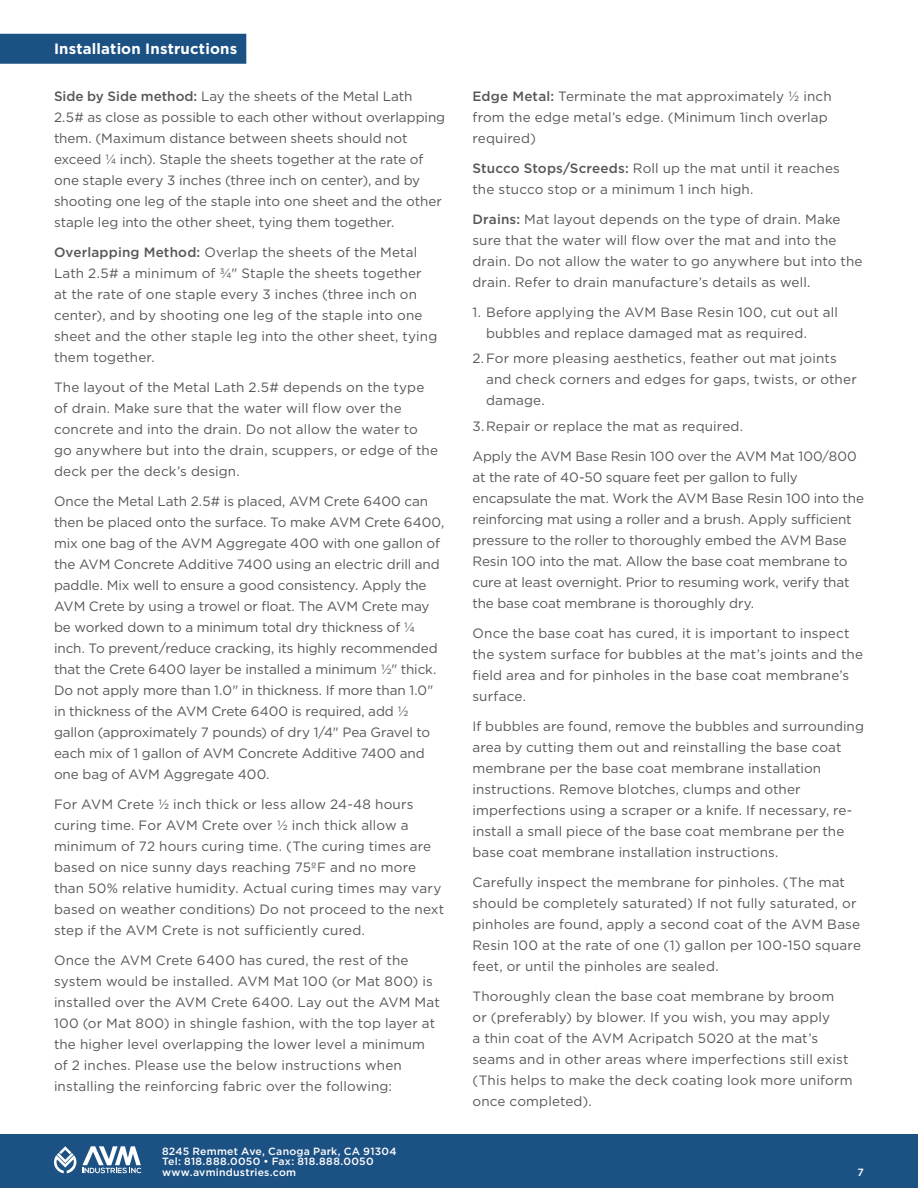
<style>
.page{position:relative;width:918px;height:1188px;background:#fff}
.page>*{position:absolute;margin:0;border:0;box-sizing:border-box;transform-origin:0 0}
.t1{font:700 15px "Gotham";letter-spacing:.01em;color:#fff}
._3_Text{font:13.5px/21px "Gotham";letter-spacing:.005em;color:#575755}
._3_Text_Medium_to_colon{font:13.5px/21px "Gotham";letter-spacing:.005em;color:#575755}
.t2{font:500 10.5px/10.5px "Gotham";letter-spacing:.02em;color:#fff}
.s1{font-weight:500}
</style>
<div class="page">
<div style="left:0;top:34px;width:246px;height:30px;background:#1c5184"></div>
<div style="left:0;top:1134px;width:918px;height:54px;background:#1c5184"></div>
<svg style="left:54px;top:1146px;width:22px;height:27px"></svg>
<svg style="left:82px;top:1146px;width:59px;height:27px"></svg>
<p class="t1" style="left:54px;top:39px;width:185px">Installation Instructions</p>
<p class="_3_Text_Medium_to_colon" style="left:54px;top:85px;width:393px"><span class="s1">Side by Side method:</span> Lay the sheets of the Metal Lath 2.5# as close as possible to each other without overlapping them. (Maximum distance between sheets should not exceed ¼ inch). Staple the sheets together at the rate of one staple every 3 inches (three inch on center), and by shooting one leg of the staple into one sheet and the other staple leg into the other sheet, tying them together.</p>
<p class="_3_Text_Medium_to_colon" style="left:54px;top:241px;width:385px"><span class="s1">Overlapping Method:</span> Overlap the sheets of the Metal Lath 2.5# a minimum of ¾" Staple the sheets together at the rate of one staple every 3 inches (three inch on center), and by shooting one leg of the staple into one sheet and the other staple leg into the other sheet, tying them together.</p>
<p class="_3_Text" style="left:54px;top:376px;width:386px">The layout of the Metal Lath 2.5# depends on the type of drain. Make sure that the water will flow over the concrete and into the drain. Do not allow the water to go anywhere but into the drain, scuppers, or edge of the deck per the deck’s design.</p>
<p class="_3_Text" style="left:54px;top:490px;width:392px">Once the Metal Lath 2.5# is placed, AVM Crete 6400 can then be placed onto the surface. To make AVM Crete 6400, mix one bag of the AVM Aggregate 400 with one gallon of the AVM Concrete Additive 7400 using an electric drill and paddle. Mix well to ensure a good consistency. Apply the AVM Crete by using a trowel or float. The AVM Crete may be worked down to a minimum total dry thickness of ¼ inch. To prevent/reduce cracking, its highly recommended that the Crete 6400 layer be installed a minimum ½" thick.<br>Do not apply more than 1.0" in thickness. If more than 1.0" in thickness of the AVM Crete 6400 is required, add ½ gallon (approximately 7 pounds) of dry 1/4" Pea Gravel to each mix of 1 gallon of AVM Concrete Additive 7400 and one bag of AVM Aggregate 400.</p>
<p class="_3_Text" style="left:54px;top:793px;width:392px">For AVM Crete ½ inch thick or less allow 24-48 hours curing time. For AVM Crete over ½ inch thick allow a minimum of 72 hours curing time. (The curing times are based on nice sunny days reaching 75ºF and no more than 50% relative humidity. Actual curing times may vary based on weather conditions) Do not proceed to the next step if the AVM Crete is not sufficiently cured.</p>
<p class="_3_Text" style="left:54px;top:949px;width:387px">Once the AVM Crete 6400 has cured, the rest of the system would be installed. AVM Mat 100 (or Mat 800) is installed over the AVM Crete 6400. Lay out the AVM Mat 100 (or Mat 800) in shingle fashion, with the top layer at the higher level overlapping the lower level a minimum of 2 inches. Please use the below instructions when installing the reinforcing fabric over the following:</p>
<p class="t2" style="left:162px;top:1146px;width:236px">8245 Remmet Ave, Canoga Park, CA 91304<br>Tel: 818.888.0050 • Fax: 818.888.0050 www.avmindustries.com</p>
<p class="_3_Text_Medium_to_colon" style="left:472px;top:85px;width:361px"><span class="s1">Edge Metal:</span> Terminate the mat approximately ½ inch from the edge metal’s edge. (Minimum 1inch overlap required)</p>
<p class="_3_Text_Medium_to_colon" style="left:472px;top:157px;width:369px"><span class="s1">Stucco Stops/Screeds:</span> Roll up the mat until it reaches the stucco stop or a minimum 1 inch high.</p>
<p class="_3_Text_Medium_to_colon" style="left:472px;top:208px;width:392px"><span class="s1">Drains:</span> Mat layout depends on the type of drain. Make sure that the water will flow over the mat and into the drain. Do not allow the water to go anywhere but into the drain. Refer to drain manufacture’s details as well.</p>
<p class="_3_Text" style="left:486px;top:301px;width:354px;text-indent:-14px">1. Before applying the AVM Base Resin 100, cut out all bubbles and replace damaged mat as required.</p>
<p class="_3_Text" style="left:486px;top:348px;width:372px;text-indent:-14px">2.For more pleasing aesthetics, feather out mat joints and check corners and edges for gaps, twists, or other damage.</p>
<p class="_3_Text" style="left:472px;top:415px;width:272px">3.Repair or replace the mat as required.</p>
<p class="_3_Text" style="left:472px;top:445px;width:393px">Apply the AVM Base Resin 100 over the AVM Mat 100/800 at the rate of 40-50 square feet per gallon to fully encapsulate the mat. Work the AVM Base Resin 100 into the reinforcing mat using a roller and a brush. Apply sufficient pressure to the roller to thoroughly embed the AVM Base Resin 100 into the mat. Allow the base coat membrane to cure at least overnight. Prior to resuming work, verify that the base coat membrane is thoroughly dry.</p>
<p class="_3_Text" style="left:472px;top:622px;width:392px">Once the base coat has cured, it is important to inspect the system surface for bubbles at the mat’s joints and the field area and for pinholes in the base coat membrane’s surface.</p>
<p class="_3_Text" style="left:472px;top:715px;width:393px">If bubbles are found, remove the bubbles and surrounding area by cutting them out and reinstalling the base coat membrane per the base coat membrane installation instructions. Remove blotches, clumps and other imperfections using a scraper or a knife. If necessary, re&shy;install a small piece of the base coat membrane per the base coat membrane installation instructions.</p>
<p class="_3_Text" style="left:472px;top:871px;width:390px">Carefully inspect the membrane for pinholes. (The mat should be completely saturated) If not fully saturated, or pinholes are found, apply a second coat of the AVM Base Resin 100 at the rate of one (1) gallon per 100-150 square feet, or until the pinholes are sealed.</p>
<p class="_3_Text" style="left:472px;top:985px;width:382px">Thoroughly clean the base coat membrane by broom<br>or (preferably) by blower. If you wish, you may apply<br>a thin coat of the AVM Acripatch 5020 at the mat’s seams and in other areas where imperfections still exist (This helps to make the deck coating look more uniform once completed).</p>
<p class="t2" style="left:858px;top:1167px;width:8px">7</p>
</div>
